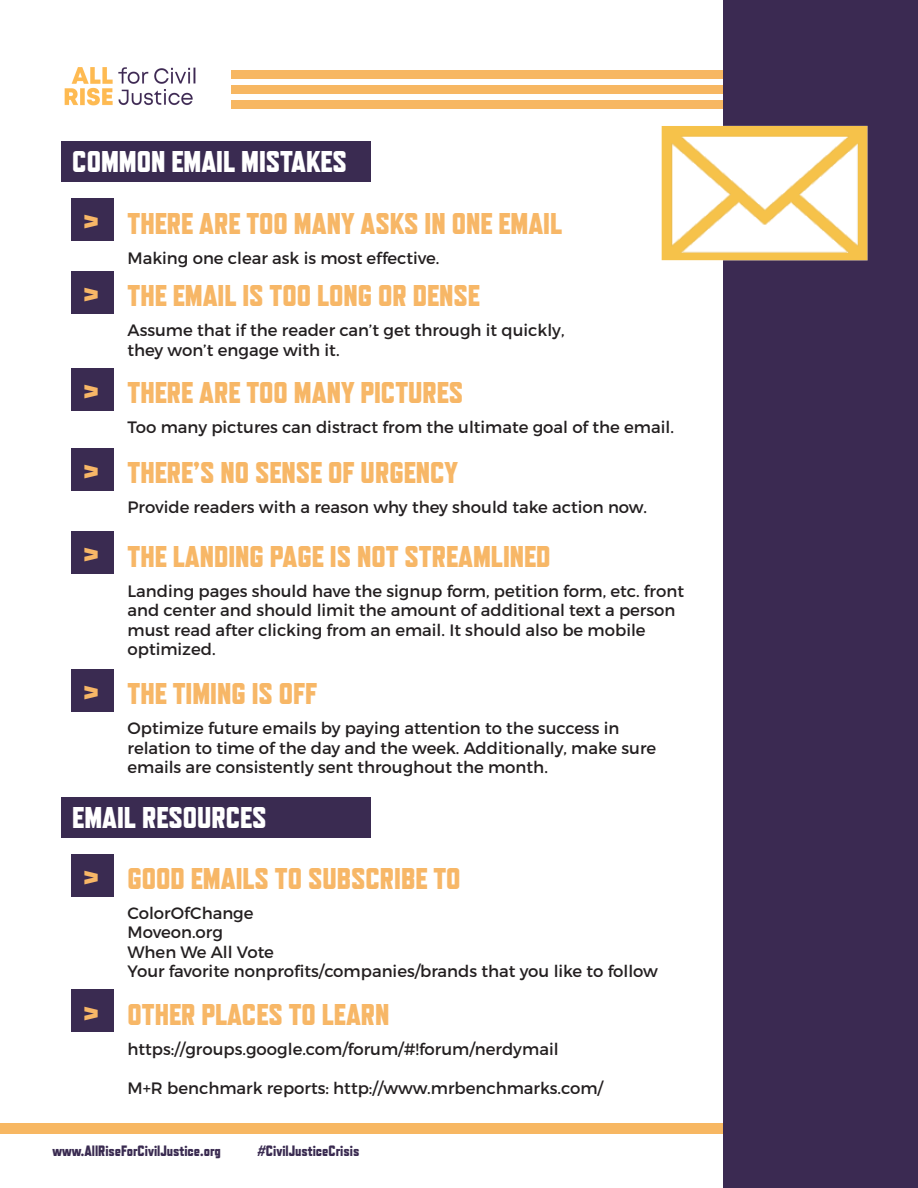
<style>
.page{position:relative;width:918px;height:1188px;background:#fff}
.page>*{position:absolute;margin:0;border:0;box-sizing:border-box;transform-origin:0 0}
.t1{font:800 30px "Refrigerator Deluxe";color:#f7b767}
.t2{font:800 30px "Refrigerator Deluxe";color:#fff}
.t3{font:16.5px/19.5px "Montserrat";color:#231f20}
.t4{font:800 15px "Refrigerator Deluxe";color:#3a2b51}
.s1{font-size:33px}
</style>
<div class="page">
<div style="left:0;top:1124px;width:785px;height:10px;background:#f7b762"></div>
<div style="left:232px;top:70px;width:548px;height:9px;background:#f7b762"></div>
<img style="left:64px;top:67px;width:132px;height:39px">
<div style="left:232px;top:85px;width:548px;height:9px;background:#f7b762"></div>
<div style="left:232px;top:100px;width:548px;height:9px;background:#f7b762"></div>
<div style="left:724px;top:0;width:194px;height:1188px;background:#3b2a52"></div>
<div style="left:71px;top:199px;width:42px;height:42px;background:#3a2b51"></div>
<div style="left:71px;top:271px;width:42px;height:42px;background:#3a2b51"></div>
<div style="left:62px;top:142px;width:309px;height:40px;background:#3a2b51"></div>
<div style="left:71px;top:368px;width:42px;height:42px;background:#3a2b51"></div>
<div style="left:71px;top:448px;width:42px;height:42px;background:#3a2b51"></div>
<div style="left:71px;top:531px;width:42px;height:43px;background:#3a2b51"></div>
<div style="left:71px;top:669px;width:42px;height:42px;background:#3a2b51"></div>
<div style="left:71px;top:854px;width:42px;height:42px;background:#3a2b51"></div>
<div style="left:62px;top:797px;width:309px;height:40px;background:#3a2b51"></div>
<div style="left:71px;top:990px;width:42px;height:42px;background:#3a2b51"></div>
<img style="left:661px;top:89px;width:207px;height:216px">
<h1 class="t2" style="left:72px;top:144px;width:276px">COMMON EMAIL MISTAKES</h1>
<h1 class="t1" style="left:84px;top:206px;width:480px"><span class="s1">&gt;</span> THERE ARE TOO MANY ASKS IN ONE EMAIL</h1>
<p class="t3" style="left:128px;top:248px;width:314px">Making one clear ask is most effective.</p>
<h1 class="t1" style="left:84px;top:278px;width:397px"><span class="s1">&gt;</span> THE EMAIL IS TOO LONG OR DENSE</h1>
<p class="t3" style="left:128px;top:320px;width:439px">Assume that if the reader can’t get through it quickly, they won’t engage with it.</p>
<h1 class="t1" style="left:84px;top:375px;width:381px"><span class="s1">&gt;</span> THERE ARE TOO MANY PICTURES</h1>
<p class="t3" style="left:128px;top:417px;width:548px">Too many pictures can distract from the ultimate goal of the email.</p>
<h1 class="t1" style="left:84px;top:455px;width:375px"><span class="s1">&gt;</span> THERE’S NO SENSE OF URGENCY</h1>
<p class="t3" style="left:128px;top:498px;width:521px">Provide readers with a reason why they should take action now.</p>
<h1 class="t1" style="left:84px;top:538px;width:468px"><span class="s1">&gt;</span> THE LANDING PAGE IS NOT STREAMLINED</h1>
<p class="t3" style="left:128px;top:581px;width:558px">Landing pages should have the signup form, petition form, etc. front and center and should limit the amount of additional text a person must read after clicking from an email. It should also be mobile optimized.</p>
<h1 class="t1" style="left:84px;top:676px;width:235px"><span class="s1">&gt;</span> THE TIMING IS OFF</h1>
<p class="t3" style="left:128px;top:719px;width:530px">Optimize future emails by paying attention to the success in relation to time of the day and the week. Additionally, make sure emails are consistently sent throughout the month.</p>
<h1 class="t2" style="left:72px;top:799px;width:196px">EMAIL RESOURCES</h1>
<h1 class="t1" style="left:84px;top:861px;width:378px"><span class="s1">&gt;</span> GOOD EMAILS TO SUBSCRIBE TO</h1>
<p class="t3" style="left:128px;top:903px;width:532px">ColorOfChange<br>Moveon.org<br>When We All Vote<br>Your favorite nonprofits/companies/brands that you like to follow</p>
<h1 class="t1" style="left:84px;top:997px;width:307px"><span class="s1">&gt;</span> OTHER PLACES TO LEARN</h1>
<p class="t3" style="left:128px;top:1039px;width:433px">https://groups.google.com/forum/#!forum/nerdymail</p>
<p class="t3" style="left:128px;top:1078px;width:477px">M+R benchmark reports: http://www.mrbenchmarks.com/</p>
<p class="t4" style="left:52px;top:1142px;width:170px">www.AllRiseForCivilJustice.org</p>
<p class="t4" style="left:257px;top:1142px;width:103px">#CivilJusticeCrisis</p>
</div>
